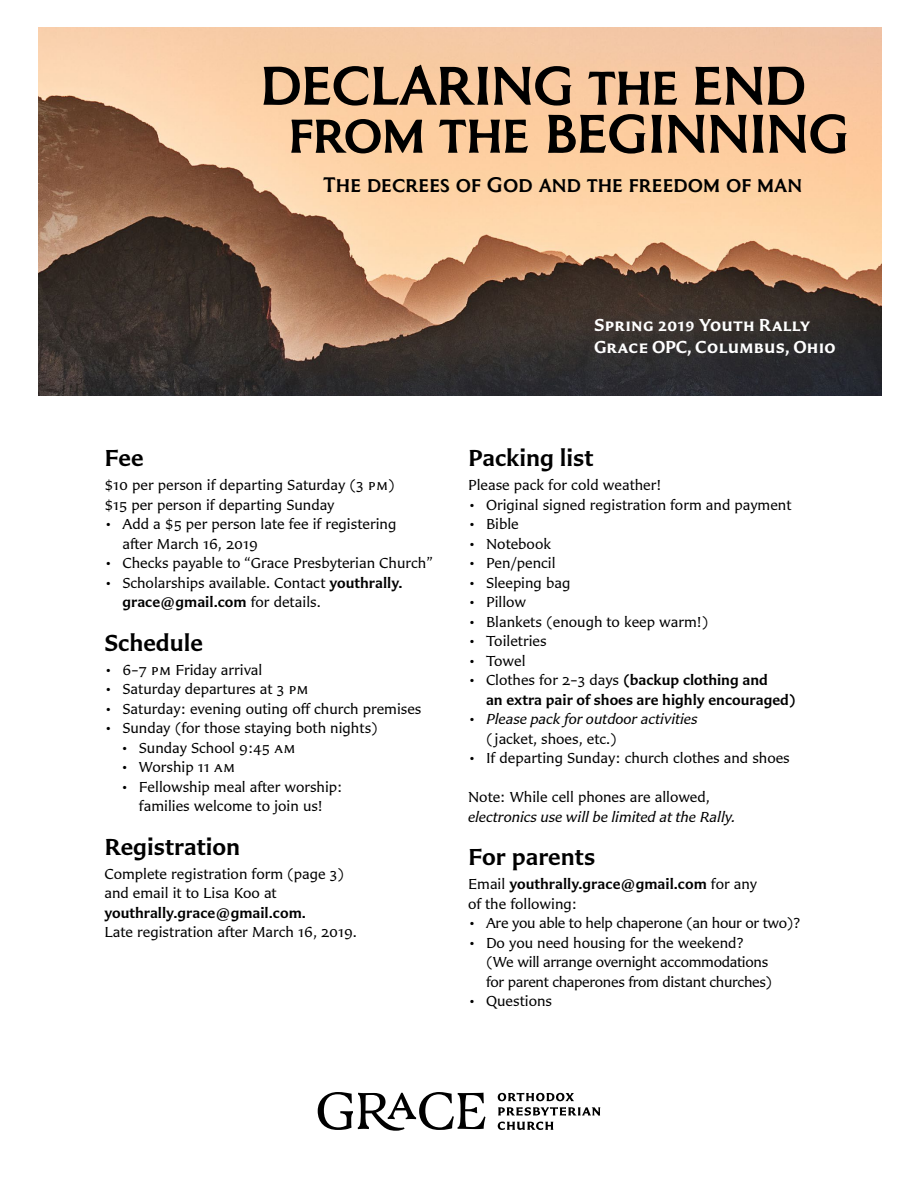
<style>
.page{position:relative;width:918px;height:1188px;background:#fff}
.page>*{position:absolute;margin:0;border:0;box-sizing:border-box;transform-origin:0 0}
.t1{font:54px/48px "Coinage Caps Kruger Gray";letter-spacing:-.02em;color:#000}
.t2{font:600 24px "Carter Sans Pro";color:#000}
.t3{font:21px "Coinage Caps Kruger Gray";color:#000}
.t4{font:600 18px/22.5px "Carter Sans Pro";letter-spacing:-.02em;color:#fff}
.t5{font:15px/19.5px "Carter Sans Pro";color:#000}
.t6{font:15px/19.5px "Carter Sans Pro";letter-spacing:-.02em;color:#000}
.t7{font:600 15px/19.5px "Carter Sans Pro";color:#000}
.t8{font:italic 15px/19.5px "Carter Sans Pro";color:#000}
.s1{font-weight:600}
.s2{font-weight:400}
.s3{font-style:normal}
</style>
<div class="page">
<img style="left:38px;top:27px;width:844px;height:369px">
<svg style="left:498px;top:1093px;width:76px;height:8px"></svg>
<svg style="left:498px;top:1107px;width:102px;height:9px"></svg>
<svg style="left:498px;top:1122px;width:55px;height:8px"></svg>
<svg style="left:318px;top:1092px;width:168px;height:39px"></svg>
<h1 class="t1" style="left:288px;top:61px;width:563px;text-indent:-28px">DECLARING the END from the BEGINNING</h1>
<h3 class="t3" style="left:323px;top:170px;width:481px">The decrees of God and the freedom of man</h3>
<p class="t4" style="left:594px;top:313px;width:244px">Spring 2019 Youth Rally<br>Grace OPC, Columbus, Ohio</p>
<h2 class="t2" style="left:104px;top:442px;width:41px">Fee</h2>
<p class="t5" style="left:104px;top:475px;width:292px">$10 per person if departing Saturday (3 pm) $15 per person if departing Sunday</p>
<p class="t5" style="left:122px;top:514px;width:276px;text-indent:-18px">• Add a $5 per person late fee if registering after March 16, 2019</p>
<p class="t5" style="left:104px;top:553px;width:330px">• Checks payable to “Grace Presbyterian Church”</p>
<p class="t5" style="left:122px;top:572px;width:282px;text-indent:-18px">• Scholarships available. Contact <span class="s1">youthrally. grace@gmail.com</span> for details.</p>
<h2 class="t2" style="left:104px;top:627px;width:100px">Schedule</h2>
<p class="t5" style="left:104px;top:659px;width:160px">• 6–7 pm Friday arrival</p>
<p class="t5" style="left:104px;top:679px;width:206px">• Saturday departures at 3 pm</p>
<p class="t5" style="left:104px;top:698px;width:319px">• Saturday: evening outing off church premises</p>
<p class="t5" style="left:104px;top:718px;width:275px">• Sunday (for those staying both nights)</p>
<p class="t5" style="left:121px;top:737px;width:176px">• Sunday School 9:45 am</p>
<p class="t5" style="left:121px;top:757px;width:116px">• Worship 11 am</p>
<p class="t5" style="left:121px;top:776px;width:223px;text-align:center">• Fellowship meal after worship: families welcome to join us!</p>
<h2 class="t2" style="left:104px;top:831px;width:137px">Registration</h2>
<p class="t5" style="left:104px;top:863px;width:241px">Complete registration form (page 3) and email it to Lisa Koo at</p>
<p class="t7" style="left:104px;top:902px;width:203px">youthrally.grace@gmail.com.</p>
<p class="t5" style="left:104px;top:922px;width:254px">Late registration after March 16, 2019.</p>
<h2 class="t2" style="left:468px;top:442px;width:127px">Packing list</h2>
<p class="t5" style="left:468px;top:475px;width:195px">Please pack for cold weather!</p>
<p class="t5" style="left:468px;top:494px;width:325px">• Original signed registration form and payment</p>
<p class="t5" style="left:468px;top:514px;width:52px">• Bible</p>
<p class="t5" style="left:468px;top:533px;width:85px">• Notebook</p>
<p class="t5" style="left:468px;top:553px;width:89px">• Pen/pencil</p>
<p class="t5" style="left:468px;top:572px;width:104px">• Sleeping bag</p>
<p class="t5" style="left:468px;top:592px;width:60px">• Pillow</p>
<p class="t5" style="left:468px;top:611px;width:242px">• Blankets (enough to keep warm!)</p>
<p class="t5" style="left:468px;top:631px;width:80px">• Toiletries</p>
<p class="t5" style="left:468px;top:650px;width:59px">• Towel</p>
<p class="t7" style="left:486px;top:670px;width:311px;text-indent:-18px"><span class="s2">• Clothes for 2–3 days</span> (backup clothing and<br>an extra pair of shoes are highly encouraged)</p>
<p class="t8" style="left:486px;top:709px;width:213px;text-indent:-18px"><span class="s3">•</span> Please pack for outdoor activities <span class="s3">(jacket, shoes, etc.)</span></p>
<p class="t5" style="left:468px;top:748px;width:323px">• If departing Sunday: church clothes and shoes</p>
<p class="t5" style="left:468px;top:787px;width:243px">Note: While cell phones are allowed,</p>
<p class="t8" style="left:468px;top:806px;width:269px">electronics use will be limited at the Rally.</p>
<h2 class="t2" style="left:468px;top:841px;width:129px">For parents</h2>
<p class="t5" style="left:468px;top:874px;width:291px">Email <span class="s1">youthrally.grace@gmail.com</span> for any of the following:</p>
<p class="t6" style="left:468px;top:913px;width:334px">• Are you able to help chaperone (an hour or two)?</p>
<p class="t6" style="left:486px;top:932px;width:288px;text-indent:-18px">• Do you need housing for the weekend? (We will arrange overnight accommodations for parent chaperones from distant churches)</p>
<p class="t5" style="left:468px;top:991px;width:86px">• Questions</p>
</div>
